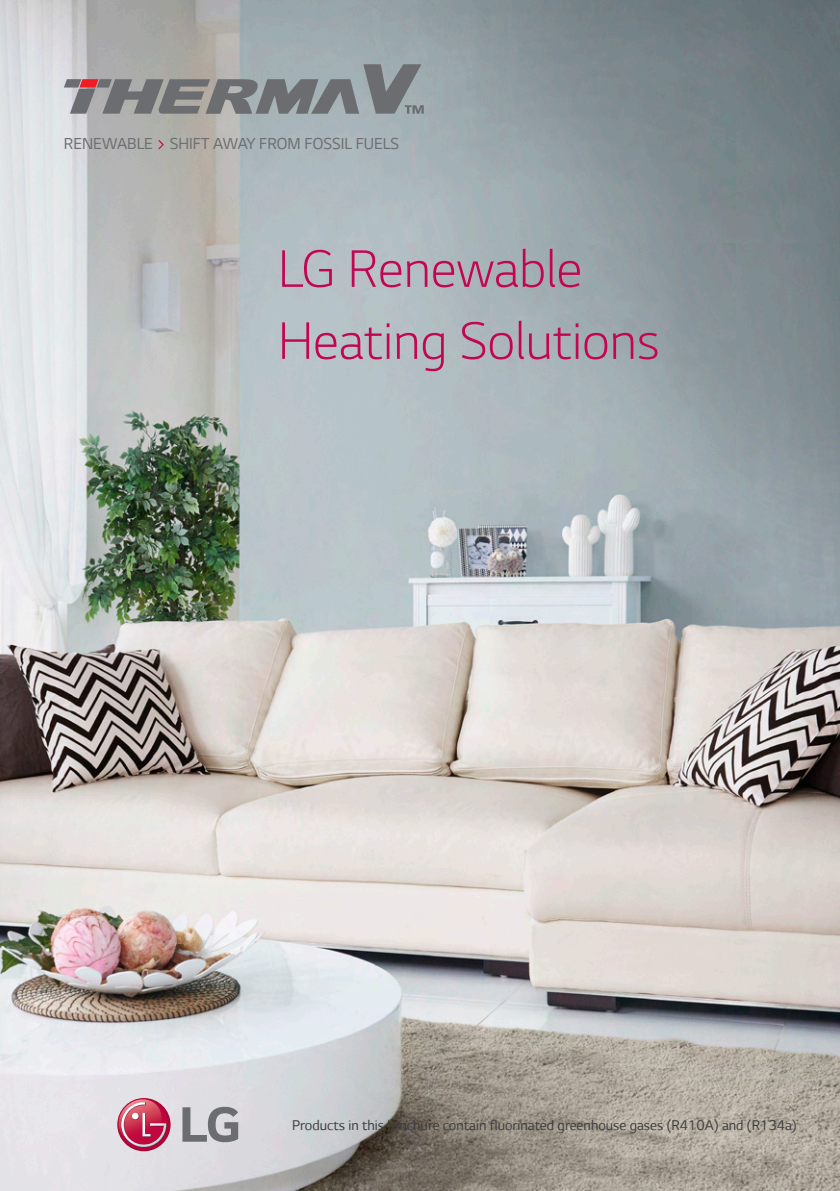
<style>
.page{position:relative;width:840px;height:1191px;background:#fff}
.page>*{position:absolute;margin:0;border:0;box-sizing:border-box;transform-origin:0 0}
.t1{font:300 60px "LG Smart";color:#c30552}
.t2{font:18px "LG Smart";color:#6c6d70}
.t3{font:16px "LG Smart";color:#3e3e3f}
.s1{color:#c0073e}
</style>
<div class="page">
<img style="left:0;top:0;width:839px;height:1191px">
<svg style="left:182px;top:1106px;width:56px;height:36px;background:#a4a4a8"></svg>
<svg style="left:117px;top:1098px;width:53px;height:53px"></svg>
<svg style="left:116px;top:1099px;width:51px;height:48px;background:#cd637e"></svg>
<svg style="left:64px;top:64px;width:359px;height:50px;background:#8e9092"></svg>
<p class="t2" style="left:64px;top:134px;width:336px">RENEWABLE <span class="s1">&gt;</span> SHIFT AWAY FROM FOSSIL FUELS</p>
<p class="t1" style="left:278px;top:236px;width:305px">LG Renewable</p>
<p class="t1" style="left:278px;top:308px;width:382px">Heating Solutions</p>
<p class="t3" style="left:292px;top:1117px;width:505px">Products in this brochure contain fluorinated greenhouse gases (R410A) and (R134a)</p>
</div>
